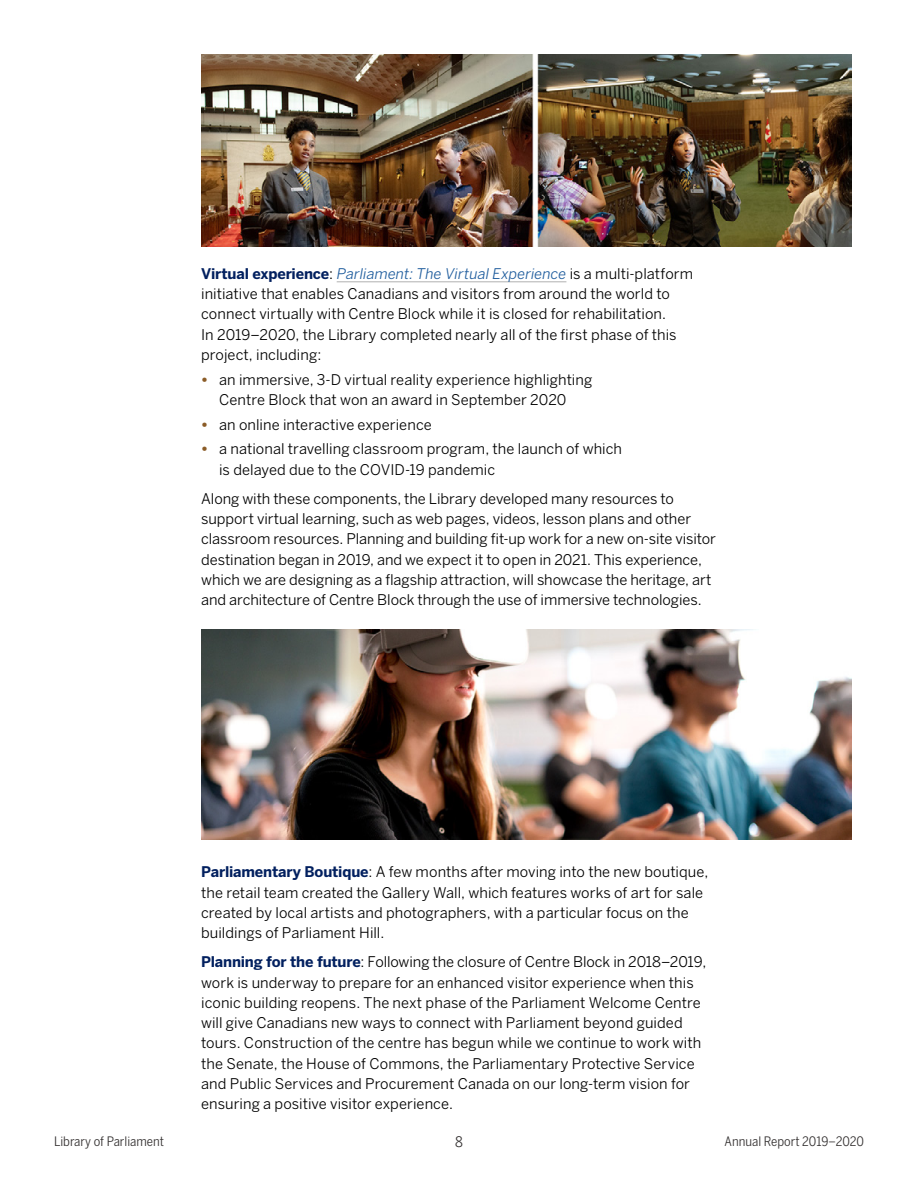
<style>
.page{position:relative;width:918px;height:1188px;background:#fff}
.page>*{position:absolute;margin:0;border:0;box-sizing:border-box;transform-origin:0 0}
.t1{font:14.7px/20.2px "Benton Sans";letter-spacing:.005em;color:#000}
.t2{font:14.4px "Benton Sans Condensed";color:#333030;scale:1.04 1}
.t3{font:12.9px "Benton Sans Condensed";color:#333030;scale:1.04 1}
.s1{font-weight:700;color:#02205f}
.s2{font-style:italic;color:#215e9e}
.s3{font-weight:900;font-size:15px;color:#8b5c27}
</style>
<div class="page">
<hr style="left:337px;top:281px;width:229px;height:1px;background:#b1b1b1">
<img style="left:201px;top:54px;width:651px;height:193px">
<img style="left:201px;top:629px;width:651px;height:211px">
<p class="t1" style="left:201px;top:263px;width:493px"><span class="s1">Virtual experience</span>: <span class="s2">Parliament: The Virtual Experience</span> is a multi-platform initiative that enables Canadians and visitors from around the world to connect virtually with Centre Block while it is closed for rehabilitation.<br>In 2019–2020, the Library completed nearly all of the first phase of this project, including:</p>
<p class="t1" style="left:201px;top:369px;width:393px;text-align:center"><span class="s3">•</span> an immersive, 3‑D virtual reality experience highlighting<br>Centre Block that won an award in September 2020</p>
<p class="t1" style="left:201px;top:414px;width:232px"><span class="s3">•</span> an online interactive experience</p>
<p class="t1" style="left:219px;top:439px;width:405px;text-indent:-18px"><span class="s3">•</span> a national travelling classroom program, the launch of which is delayed due to the COVID‑19 pandemic</p>
<p class="t1" style="left:201px;top:488px;width:516px">Along with these components, the Library developed many resources to support virtual learning, such as web pages, videos, lesson plans and other classroom resources. Planning and building fit‑up work for a new on-site visitor destination began in 2019, and we expect it to open in 2021. This experience, which we are designing as a flagship attraction, will showcase the heritage, art and architecture of Centre Block through the use of immersive technologies.</p>
<p class="t1" style="left:201px;top:862px;width:509px"><span class="s1">Parliamentary Boutique</span>: A few months after moving into the new boutique, the retail team created the Gallery Wall, which features works of art for sale created by local artists and photographers, with a particular focus on the buildings of Parliament Hill.</p>
<p class="t1" style="left:201px;top:952px;width:507px"><span class="s1">Planning for the future</span>: Following the closure of Centre Block in 2018–2019, work is underway to prepare for an enhanced visitor experience when this iconic building reopens. The next phase of the Parliament Welcome Centre will give Canadians new ways to connect with Parliament beyond guided tours. Construction of the centre has begun while we continue to work with the Senate, the House of Commons, the Parliamentary Protective Service and Public Services and Procurement Canada on our long‑term vision for ensuring a positive visitor experience.</p>
<p class="t3" style="left:54px;top:1134px;width:107px">Library of Parliament</p>
<p class="t3" style="left:725px;top:1134px;width:136px">Annual Report 2019–2020</p>
<p class="t2" style="left:455px;top:1133px;width:9px">8</p>
</div>
